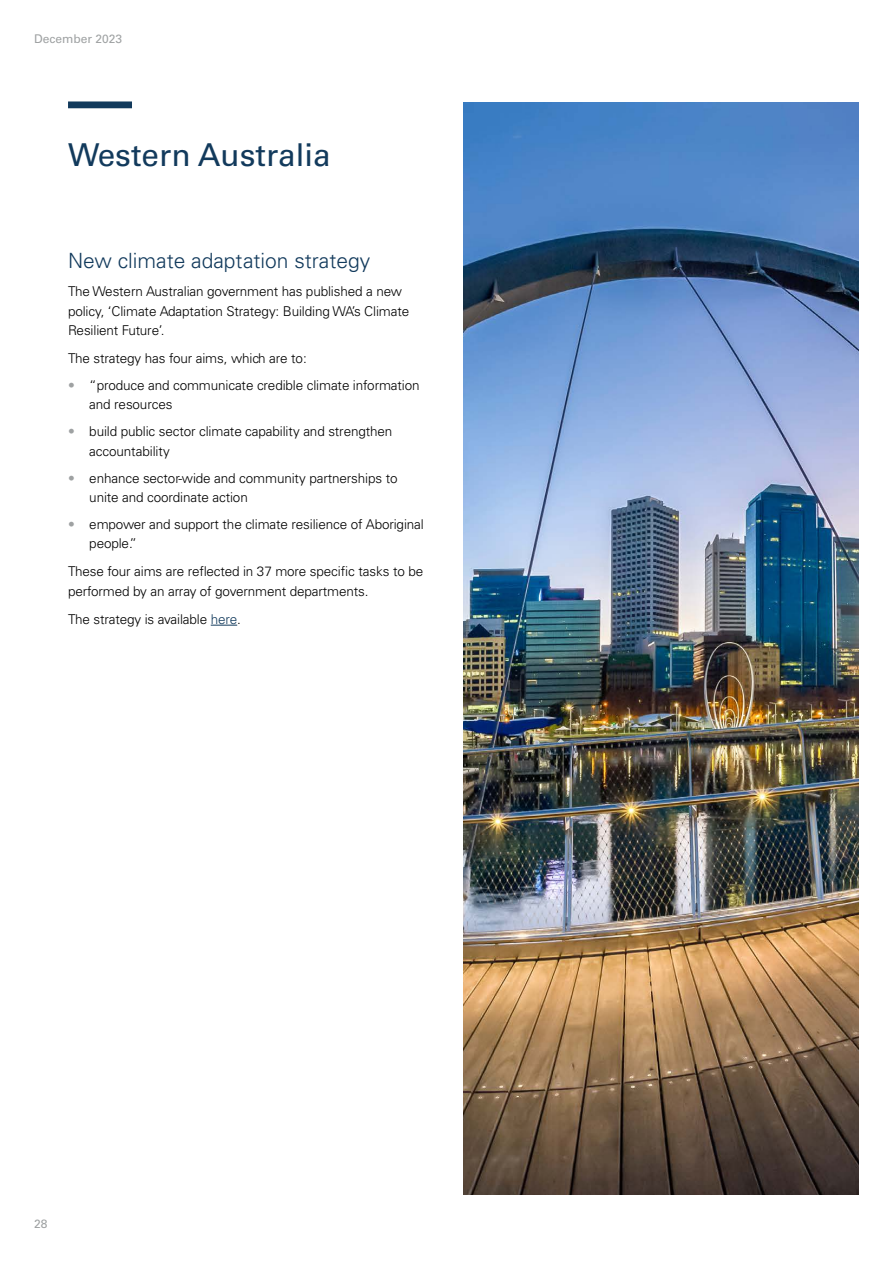
<style>
.page{position:relative;width:893px;height:1263px;background:#fff}
.page>*{position:absolute;margin:0;border:0;box-sizing:border-box;transform-origin:0 0}
.t1{font:31.5px "Univers LT Std";color:#123a5c}
.t2{font:300 21px "Univers LT Std";color:#123a5c}
.t3{font:300 13.5px/19.5px "Univers LT Std";letter-spacing:-.01em;color:#000}
.t4{font:12px "Univers LT Std";color:#9ea1a2}
.s1{color:#9ea1a2}
.s2{color:#123a5c}
</style>
<div class="page">
<div style="left:68px;top:101px;width:64px;height:7px;background:#123a5c"></div>
<svg style="left:211px;top:625px;width:26px;height:1px"></svg>
<img style="left:463px;top:102px;width:396px;height:1093px">
<p class="t4" style="left:34px;top:31px;width:90px">December 2023</p>
<h1 class="t1" style="left:68px;top:136px;width:264px">Western Australia</h1>
<h2 class="t2" style="left:68px;top:248px;width:304px">New climate adaptation strategy</h2>
<p class="t3" style="left:68px;top:282px;width:343px">The Western Australian government has published a new policy, ‘Climate Adaptation Strategy: Building WA’s Climate<br>Resilient Future’.</p>
<p class="t3" style="left:68px;top:349px;width:240px">The strategy has four aims, which are to:</p>
<p class="t3" style="left:89px;top:375px;width:332px;text-indent:-21px"><span class="s1">•</span> “produce and communicate credible climate information and resources</p>
<p class="t3" style="left:89px;top:422px;width:305px;text-indent:-21px"><span class="s1">•</span> build public sector climate capability and strengthen accountability</p>
<p class="t3" style="left:89px;top:468px;width:310px;text-indent:-21px"><span class="s1">•</span> enhance sector-wide and community partnerships to unite and coordinate action</p>
<p class="t3" style="left:89px;top:514px;width:336px;text-indent:-21px"><span class="s1">•</span> empower and support the climate resilience of Aboriginal people.”</p>
<p class="t3" style="left:68px;top:562px;width:357px">These four aims are reflected in 37 more specific tasks to be performed by an array of government departments.</p>
<p class="t3" style="left:68px;top:609px;width:174px">The strategy is available <span class="s2">here</span>.</p>
<p class="t4" style="left:34px;top:1217px;width:15px">28</p>
</div>
